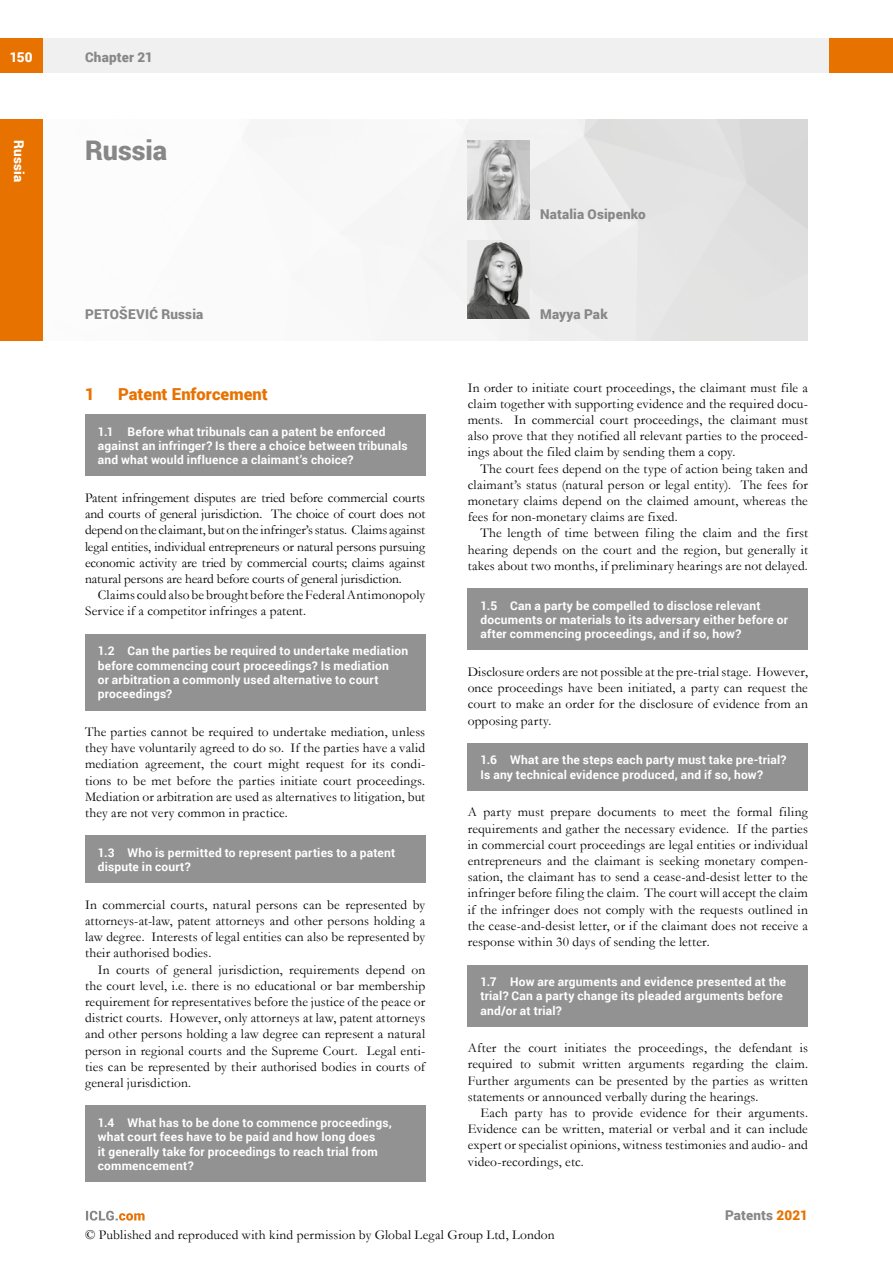
<style>
.page{position:relative;width:893px;height:1263px;background:#fff}
.page>*{position:absolute;margin:0;border:0;box-sizing:border-box;transform-origin:0 0}
.t1{font:900 27px "Roboto";color:#878787}
.t2{font:900 16.5px "Roboto";color:#e87200}
.t3{font:13.5px/16.2px "Garamond";letter-spacing:.01em;color:#000;text-align:justify}
.t4{font:900 13.5px "Roboto";letter-spacing:.01em;color:#878787}
.t5{font:900 13.5px "Roboto";letter-spacing:.01em;color:#fff}
.t6{font:700 12px/14.4px "Roboto";letter-spacing:.015em;color:#fff}
.s1{color:#e87200}
</style>
<div class="page">
<div style="left:43px;top:38px;width:786px;height:34px;background:#f0f0f0"></div>
<div style="left:0;top:38px;width:43px;height:34px;background:#e87200"></div>
<div style="left:829px;top:38px;width:64px;height:34px;background:#e87200"></div>
<svg style="left:86px;top:1211px;width:59px;height:9px"></svg>
<img style="left:243px;top:119px;width:565px;height:221px">
<div style="left:0;top:119px;width:43px;height:221px;background:#e87200"></div>
<img style="left:468px;top:240px;width:61px;height:79px">
<img style="left:468px;top:140px;width:61px;height:79px">
<div style="left:468px;top:589px;width:340px;height:61px;background:#929292"></div>
<div style="left:468px;top:743px;width:340px;height:48px;background:#929292"></div>
<div style="left:468px;top:965px;width:340px;height:61px;background:#929292"></div>
<div style="left:85px;top:415px;width:340px;height:61px;background:#929292"></div>
<div style="left:85px;top:634px;width:340px;height:76px;background:#929292"></div>
<div style="left:85px;top:836px;width:340px;height:47px;background:#929292"></div>
<div style="left:85px;top:1106px;width:340px;height:76px;background:#929292"></div>
<p class="t5" style="left:10px;top:48px;width:24px">150</p>
<p class="t4" style="left:85px;top:48px;width:69px">Chapter 21</p>
<p class="t5" style="left:29px;top:140px;width:43px;rotate:90deg">Russia</p>
<h1 class="t1" style="left:85px;top:131px;width:84px">Russia</h1>
<p class="t4" style="left:540px;top:205px;width:107px">Natalia Osipenko</p>
<p class="t4" style="left:85px;top:305px;width:120px">PETOŠEVIĆ Russia</p>
<p class="t4" style="left:540px;top:305px;width:69px">Mayya Pak</p>
<p class="t2" style="left:85px;top:382px;width:11px">1</p>
<p class="t2" style="left:118px;top:382px;width:151px">Patent Enforcement</p>
<p class="t6" style="left:98px;top:424px;width:311px">1.1 Before what tribunals can a patent be enforced against an infringer? Is there a choice between tribunals and what would influence a claimant’s choice?</p>
<p class="t3" style="left:85px;top:489px;width:342px">Patent infringement disputes are tried before commercial courts and courts of general jurisdiction. The choice of court does not depend on the claimant, but on the infringer’s status. Claims against legal entities, individual entrepreneurs or natural persons pursuing economic activity are tried by commercial courts; claims against natural persons are heard before courts of general jurisdiction.</p>
<p class="t3" style="left:85px;top:586px;width:342px;text-indent:13px">Claims could also be brought before the Federal Antimonopoly<br>Service if a competitor infringes a patent.</p>
<p class="t6" style="left:98px;top:643px;width:312px">1.2 Can the parties be required to undertake mediation before commencing court proceedings? Is mediation<br>or arbitration a commonly used alternative to court proceedings?</p>
<p class="t3" style="left:85px;top:723px;width:342px">The parties cannot be required to undertake mediation, unless they have voluntarily agreed to do so. If the parties have a valid mediation agreement, the court might request for its condi&shy;tions to be met before the parties initiate court proceedings.<br>Mediation or arbitration are used as alternatives to litigation, but they are not very common in practice.</p>
<p class="t6" style="left:98px;top:845px;width:299px">1.3 Who is permitted to represent parties to a patent dispute in court?</p>
<p class="t3" style="left:85px;top:896px;width:342px">In commercial courts, natural persons can be represented by attorneys-at-law, patent attorneys and other persons holding a law degree. Interests of legal entities can also be represented by their authorised bodies.</p>
<p class="t3" style="left:85px;top:961px;width:342px;text-indent:13px">In courts of general jurisdiction, requirements depend on the court level, i.e. there is no educational or bar membership requirement for representatives before the justice of the peace or district courts. However, only attorneys at law, patent attorneys and other persons holding a law degree can represent a natural person in regional courts and the Supreme Court. Legal enti&shy;ties can be represented by their authorised bodies in courts of general jurisdiction.</p>
<p class="t6" style="left:98px;top:1115px;width:296px">1.4 What has to be done to commence proceedings, what court fees have to be paid and how long does<br>it generally take for proceedings to reach trial from commencement?</p>
<p class="t3" style="left:468px;top:379px;width:342px">In order to initiate court proceedings, the claimant must file a claim together with supporting evidence and the required docu&shy;ments. In commercial court proceedings, the claimant must also prove that they notified all relevant parties to the proceed&shy;ings about the filed claim by sending them a copy.</p>
<p class="t3" style="left:468px;top:460px;width:342px;text-indent:13px">The court fees depend on the type of action being taken and claimant’s status (natural person or legal entity). The fees for monetary claims depend on the claimed amount, whereas the fees for non-monetary claims are fixed.</p>
<p class="t3" style="left:468px;top:525px;width:342px;text-indent:13px">The length of time between filing the claim and the first hearing depends on the court and the region, but generally it takes about two months, if preliminary hearings are not delayed.</p>
<p class="t6" style="left:480px;top:598px;width:309px">1.5 Can a party be compelled to disclose relevant documents or materials to its adversary either before or after commencing proceedings, and if so, how?</p>
<p class="t3" style="left:468px;top:663px;width:342px">Disclosure orders are not possible at the pre-trial stage. However, once proceedings have been initiated, a party can request the court to make an order for the disclosure of evidence from an opposing party.</p>
<p class="t6" style="left:480px;top:752px;width:308px">1.6 What are the steps each party must take pre-trial?<br>Is any technical evidence produced, and if so, how?</p>
<p class="t3" style="left:468px;top:804px;width:342px">A party must prepare documents to meet the formal filing requirements and gather the necessary evidence. If the parties in commercial court proceedings are legal entities or individual entrepreneurs and the claimant is seeking monetary compen&shy;sation, the claimant has to send a cease-and-desist letter to the infringer before filing the claim. The court will accept the claim if the infringer does not comply with the requests outlined in the cease-and-desist letter, or if the claimant does not receive a response within 30 days of sending the letter.</p>
<p class="t6" style="left:480px;top:974px;width:307px">1.7 How are arguments and evidence presented at the trial? Can a party change its pleaded arguments before and/or at trial?</p>
<p class="t3" style="left:468px;top:1039px;width:342px">After the court initiates the proceedings, the defendant is required to submit written arguments regarding the claim.<br>Further arguments can be presented by the parties as written statements or announced verbally during the hearings.</p>
<p class="t3" style="left:468px;top:1104px;width:342px;text-indent:13px">Each party has to provide evidence for their arguments.<br>Evidence can be written, material or verbal and it can include expert or specialist opinions, witness testimonies and audio- and video-recordings, etc.</p>
<p class="t4" style="left:725px;top:1206px;width:84px">Patents <span class="s1">2021</span></p>
<p class="t3" style="left:85px;top:1226px;width:471px">© Published and reproduced with kind permission by Global Legal Group Ltd, London</p>
</div>
